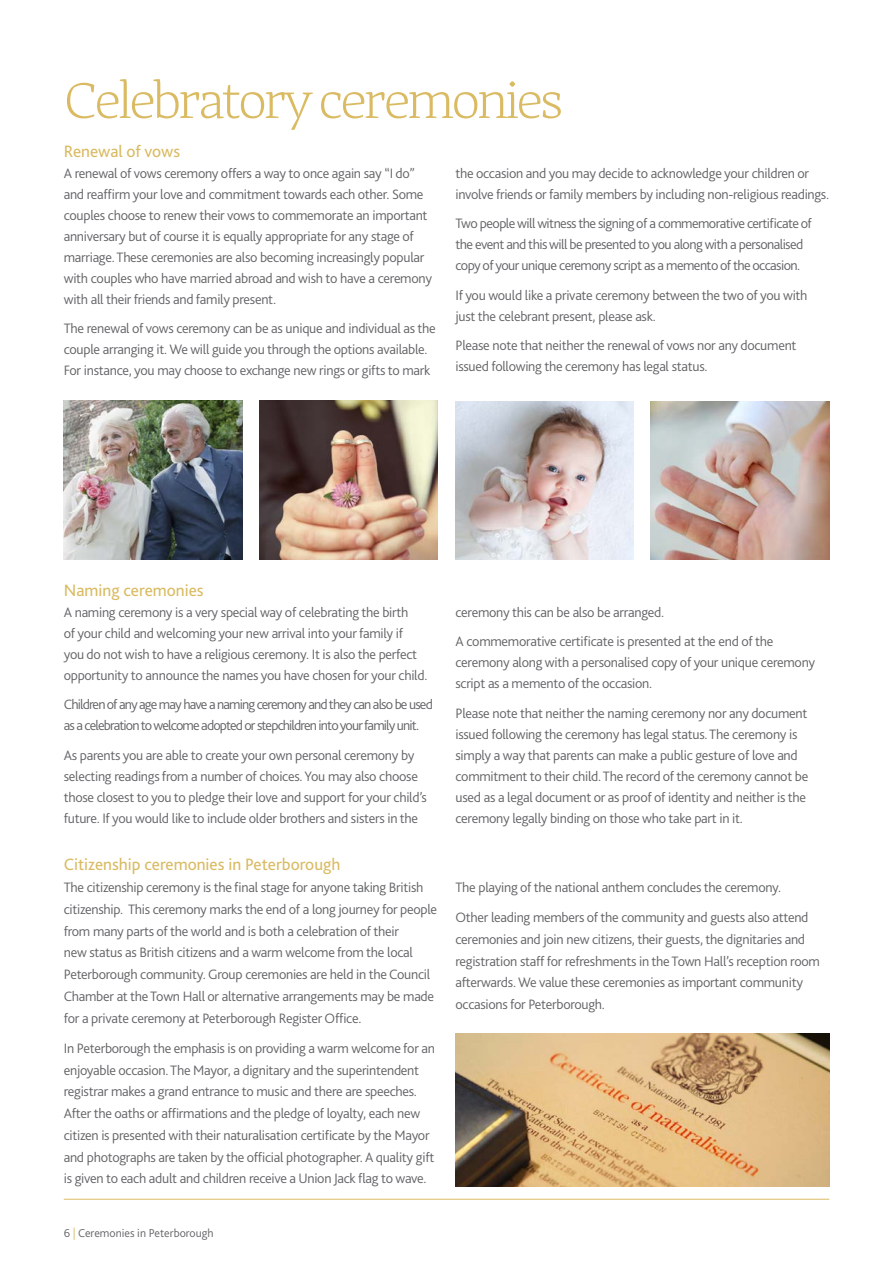
<style>
.page{position:relative;width:893px;height:1263px;background:#fff}
.page>*{position:absolute;margin:0;border:0;box-sizing:border-box;transform-origin:0 0}
.t1{font:300 51.75px "Adagio Serif";letter-spacing:-.06em;color:#dabb63}
.t2{font:17.25px "Bliss 2";color:#dabb63}
.t3{font:300 14.25px/21px "Bliss 2";letter-spacing:-.02em;color:#636466}
.t4{font:300 14.25px/21px "Bliss 2";letter-spacing:-.04em;color:#636466}
.t5{font:300 14.25px/21px "Bliss 2";letter-spacing:-.06em;color:#636466}
.t6{font:300 12px "Bliss 2";color:#636466}
.s1{color:#dabb63}
</style>
<div class="page">
<img style="left:455px;top:1033px;width:374px;height:153px">
<img style="left:259px;top:401px;width:179px;height:158px">
<img style="left:64px;top:401px;width:178px;height:158px">
<img style="left:455px;top:401px;width:179px;height:158px">
<img style="left:651px;top:401px;width:178px;height:158px">
<hr style="left:64px;top:1199px;width:765px;height:1px;background:#dabb63">
<h1 class="t1" style="left:64px;top:69px;width:501px">Celebratory ceremonies</h1>
<p class="t2" style="left:64px;top:140px;width:118px">Renewal of vows</p>
<p class="t3" style="left:64px;top:162px;width:370px">A renewal of vows ceremony offers a way to once again say “I do” and reaffirm your love and commitment towards each other. Some couples choose to renew their vows to commemorate an important anniversary but of course it is equally appropriate for any stage of marriage. These ceremonies are also becoming increasingly popular with couples who have married abroad and wish to have a ceremony with all their friends and family present.</p>
<p class="t3" style="left:64px;top:318px;width:373px">The renewal of vows ceremony can be as unique and individual as the couple arranging it. We will guide you through the options available.<br>For instance, you may choose to exchange new rings or gifts to mark</p>
<p class="t3" style="left:455px;top:162px;width:375px">the occasion and you may decide to acknowledge your children or involve friends or family members by including non-religious readings.</p>
<p class="t4" style="left:455px;top:213px;width:358px">Two people will witness the signing of a commemorative certificate of the event and this will be presented to you along with a personalised copy of your unique ceremony script as a memento of the occasion.</p>
<p class="t3" style="left:455px;top:284px;width:354px">If you would like a private ceremony between the two of you with just the celebrant present, please ask.</p>
<p class="t3" style="left:455px;top:335px;width:343px">Please note that neither the renewal of vows nor any document issued following the ceremony has legal status.</p>
<p class="t2" style="left:64px;top:579px;width:141px">Naming ceremonies</p>
<p class="t3" style="left:64px;top:601px;width:365px">A naming ceremony is a very special way of celebrating the birth<br>of your child and welcoming your new arrival into your family if<br>you do not wish to have a religious ceremony. It is also the perfect opportunity to announce the names you have chosen for your child.</p>
<p class="t5" style="left:64px;top:693px;width:371px">Children of any age may have a naming ceremony and they can also be used as a celebration to welcome adopted or stepchildren into your family unit.</p>
<p class="t3" style="left:64px;top:744px;width:365px">As parents you are able to create your own personal ceremony by selecting readings from a number of choices. You may also choose those closest to you to pledge their love and support for your child’s future. If you would like to include older brothers and sisters in the</p>
<p class="t2" style="left:64px;top:854px;width:278px">Citizenship ceremonies in Peterborough</p>
<p class="t3" style="left:64px;top:876px;width:375px;line-height:21.8px">The citizenship ceremony is the final stage for anyone taking British citizenship. This ceremony marks the end of a long journey for people from many parts of the world and is both a celebration of their<br>new status as British citizens and a warm welcome from the local Peterborough community. Group ceremonies are held in the Council Chamber at the Town Hall or alternative arrangements may be made for a private ceremony at Peterborough Register Office.</p>
<p class="t3" style="left:64px;top:1037px;width:373px;line-height:21.8px">In Peterborough the emphasis is on providing a warm welcome for an enjoyable occasion. The Mayor, a dignitary and the superintendent registrar makes a grand entrance to music and there are speeches.<br>After the oaths or affirmations and the pledge of loyalty, each new citizen is presented with their naturalisation certificate by the Mayor and photographs are taken by the official photographer. A quality gift is given to each adult and children receive a Union Jack flag to wave.</p>
<p class="t6" style="left:64px;top:1225px;width:151px">6 <span class="s1">|</span> Ceremonies in Peterborough</p>
<p class="t3" style="left:455px;top:597px;width:319px;line-height:29.5px">ceremony this can be also be arranged.<br>A commemorative certificate is presented at the end of the</p>
<p class="t3" style="left:455px;top:651px;width:361px">ceremony along with a personalised copy of your unique ceremony script as a memento of the occasion.</p>
<p class="t3" style="left:455px;top:702px;width:354px">Please note that neither the naming ceremony nor any document issued following the ceremony has legal status. The ceremony is simply a way that parents can make a public gesture of love and commitment to their child. The record of the ceremony cannot be used as a legal document or as proof of identity and neither is the ceremony legally binding on those who take part in it.</p>
<p class="t3" style="left:455px;top:872px;width:355px;line-height:30.3px">The playing of the national anthem concludes the ceremony.<br>Other leading members of the community and guests also attend</p>
<p class="t3" style="left:455px;top:928px;width:366px;line-height:21.8px">ceremonies and join new citizens, their guests, the dignitaries and registration staff for refreshments in the Town Hall’s reception room afterwards. We value these ceremonies as important community occasions for Peterborough.</p>
</div>
